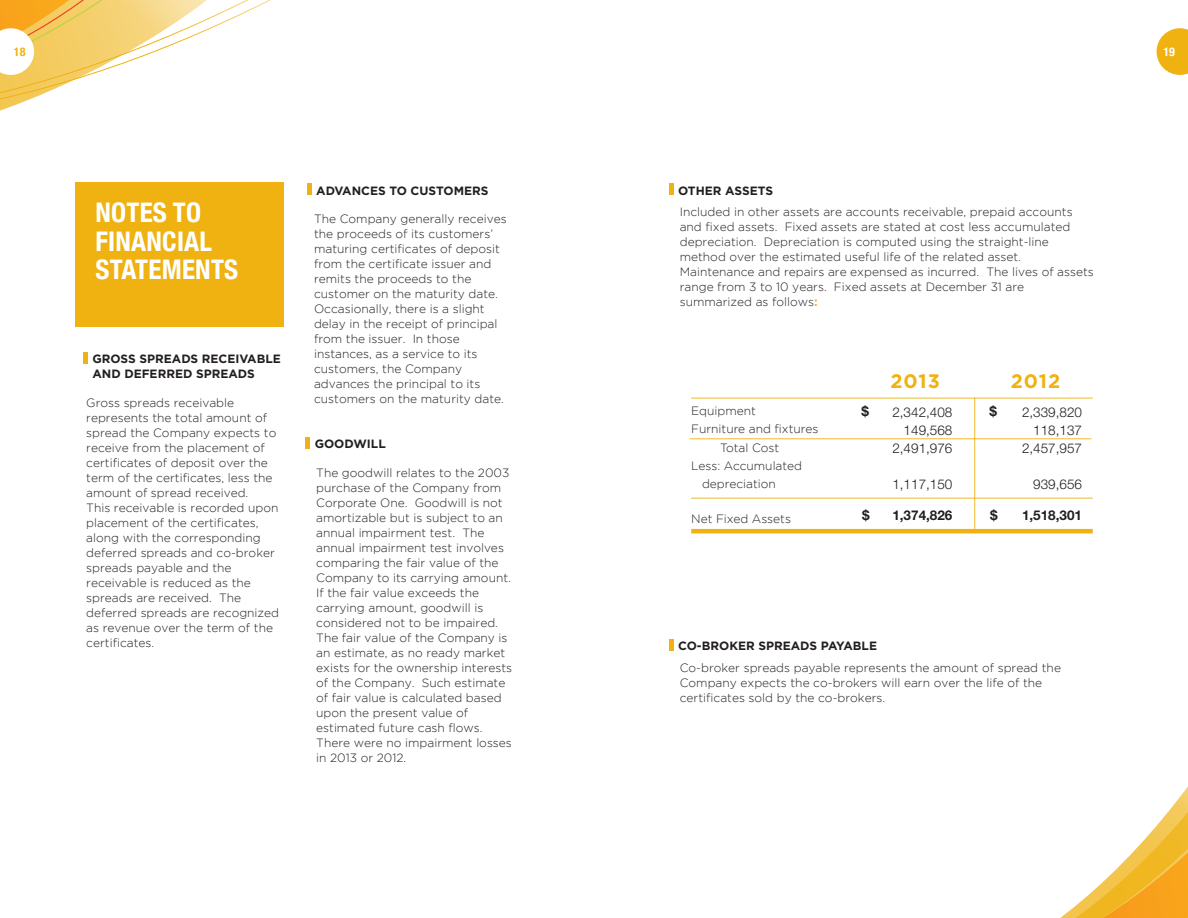
<style>
.page{position:relative;width:1188px;height:918px;background:#fff}
.page>*{position:absolute;margin:0;border:0;box-sizing:border-box;transform-origin:0 0}
.t1{font:700 condensed 27px/28.5px "Helvetica Neue";letter-spacing:.01em;color:#fff}
.t2{font:700 19.5px "Gotham";letter-spacing:.05em;color:#efb211}
.t3{font:300 13.5px/18px "Helvetica Neue LT Std";color:#231f20;text-align:right}
.t4{font:700 13.5px "Helvetica Neue LT Std";color:#231f20}
.t5{font:300 12px/15px "Gotham";color:#231f20}
.t6{font:700 12px/15px "Gotham";color:#231f20}
.t7{font:700 condensed 12px "Helvetica Neue";color:#efb211}
.t8{font:700 condensed 12px "Helvetica Neue";color:#fff}
.s1{font-weight:700;color:#efb211}
</style>
<div class="page">
<div style="left:669px;top:184px;width:5px;height:11px;background:#efb211"></div>
<div style="left:669px;top:639px;width:5px;height:11px;background:#efb211"></div>
<hr style="left:691px;top:398px;width:402px;height:1px;background:#efb211">
<hr style="left:690px;top:438px;width:401px;height:1px;background:#efb211">
<div style="left:83px;top:352px;width:5px;height:11px;background:#efb211"></div>
<div style="left:307px;top:184px;width:5px;height:11px;background:#efb211"></div>
<svg style="left:0;top:0;width:251px;height:184px"></svg>
<svg style="left:1157px;top:28px;width:31px;height:47px"></svg>
<svg style="left:691px;top:483px;width:402px;height:51px"></svg>
<svg style="left:1060px;top:786px;width:128px;height:132px"></svg>
<div style="left:76px;top:183px;width:208px;height:144px;background:#efb211"></div>
<hr style="left:306px;top:437px;width:4px;height:11px;background:#efb211">
<hr style="left:974px;top:398px;width:1px;height:133px;background:#efb211">
<p class="t7" style="left:14px;top:42px;width:13px">18</p>
<p class="t8" style="left:1164px;top:42px;width:13px">19</p>
<h1 class="t1" style="left:95px;top:196px;width:144px">NOTES TO<br>FINANCIAL<br>STATEMENTS</h1>
<h1 class="t1" style="left:92px;top:198px;width:144px">NOTES TO<br>FINANCIAL<br>STATEMENTS</h1>
<p class="t6" style="left:92px;top:352px;width:190px">GROSS SPREADS RECEIVABLE<br>AND DEFERRED SPREADS</p>
<p class="t5" style="left:86px;top:395px;width:194px">Gross spreads receivable represents the total amount of spread the Company expects to receive from the placement of certificates of deposit over the term of the certificates, less the amount of spread received.<br>This receivable is recorded upon placement of the certificates, along with the corresponding deferred spreads and co-broker spreads payable and the receivable is reduced as the spreads are received. The deferred spreads are recognized as revenue over the term of the certificates.</p>
<p class="t6" style="left:316px;top:183px;width:174px">ADVANCES TO CUSTOMERS</p>
<p class="t5" style="left:314px;top:211px;width:194px">The Company generally receives the proceeds of its customers’ maturing certificates of deposit from the certificate issuer and remits the proceeds to the customer on the maturity date.<br>Occasionally, there is a slight delay in the receipt of principal from the issuer. In those instances, as a service to its customers, the Company advances the principal to its customers on the maturity date.</p>
<p class="t6" style="left:315px;top:436px;width:73px">GOODWILL</p>
<p class="t5" style="left:316px;top:465px;width:198px">The goodwill relates to the 2003 purchase of the Company from<br>Corporate One. Goodwill is not amortizable but is subject to an annual impairment test. The annual impairment test involves comparing the fair value of the<br>Company to its carrying amount.<br>If the fair value exceeds the carrying amount, goodwill is considered not to be impaired.<br>The fair value of the Company is an estimate, as no ready market exists for the ownership interests of the Company. Such estimate of fair value is calculated based upon the present value of estimated future cash flows.<br>There were no impairment losses in 2013 or 2012.</p>
<p class="t6" style="left:678px;top:183px;width:96px">OTHER ASSETS</p>
<p class="t5" style="left:680px;top:205px;width:416px">Included in other assets are accounts receivable, prepaid accounts and fixed assets. Fixed assets are stated at cost less accumulated depreciation. Depreciation is computed using the straight-line method over the estimated useful life of the related asset.<br>Maintenance and repairs are expensed as incurred. The lives of assets range from 3 to 10 years. Fixed assets at December 31 are summarized as follows<span class="s1">:</span></p>
<p class="t5" style="left:691px;top:403px;width:66px">Equipment</p>
<p class="t5" style="left:691px;top:422px;width:129px">Furniture and fixtures</p>
<p class="t5" style="left:720px;top:440px;width:61px">Total Cost</p>
<p class="t5" style="left:691px;top:458px;width:112px">Less: Accumulated</p>
<p class="t5" style="left:702px;top:476px;width:75px">depreciation</p>
<p class="t5" style="left:691px;top:512px;width:101px">Net Fixed Assets</p>
<p class="t4" style="left:862px;top:403px;width:9px">$</p>
<p class="t4" style="left:862px;top:507px;width:9px">$</p>
<h2 class="t2" style="left:890px;top:368px;width:51px">2013</h2>
<h2 class="t2" style="left:1011px;top:368px;width:51px">2012</h2>
<p class="t3" style="left:892px;top:403px;width:62px">2,342,408<br>149,568<br>2,491,976</p>
<p class="t3" style="left:892px;top:475px;width:62px">1,117,150</p>
<p class="t4" style="left:892px;top:507px;width:62px">1,374,826</p>
<p class="t4" style="left:990px;top:403px;width:9px">$</p>
<p class="t4" style="left:990px;top:507px;width:9px">$</p>
<p class="t3" style="left:1022px;top:403px;width:62px">2,339,820<br>118,137<br>2,457,957</p>
<p class="t3" style="left:1033px;top:475px;width:50px">939,656</p>
<p class="t4" style="left:1022px;top:507px;width:62px">1,518,301</p>
<p class="t6" style="left:678px;top:638px;width:200px">CO-BROKER SPREADS PAYABLE</p>
<p class="t5" style="left:680px;top:660px;width:383px">Co-broker spreads payable represents the amount of spread the<br>Company expects the co-brokers will earn over the life of the certificates sold by the co-brokers.</p>
</div>
